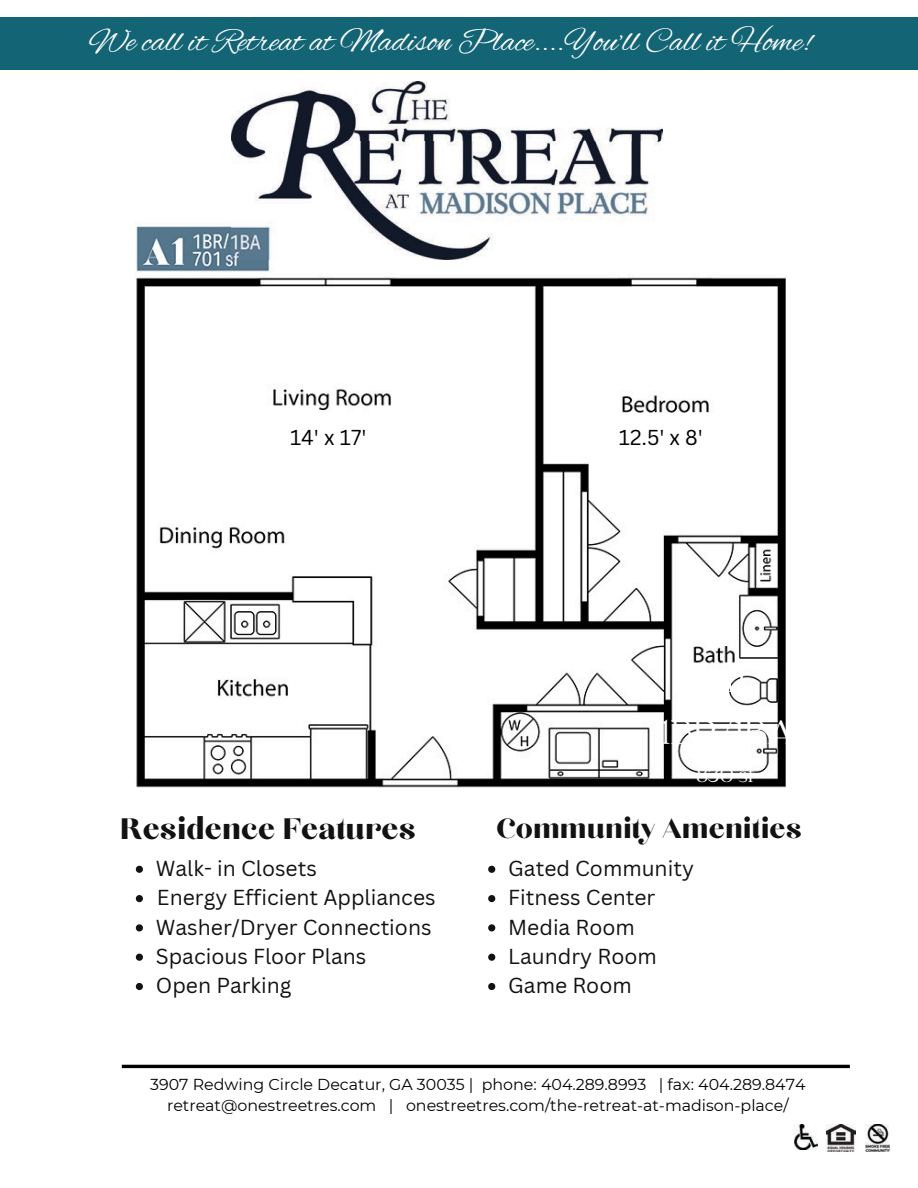
<style>
.page{position:relative;width:918px;height:1188px;background:#fff}
.page>*{position:absolute;margin:0;border:0;box-sizing:border-box;transform-origin:0 0}
.t1{font:37.5px "Catchy Mager";color:#fff}
.t2{font:36.9px "Chloe";color:#121212}
.t3{font:34.8px "Chloe";color:#121212}
.t4{font:33.75px "Alex Brush";color:#fff}
.t5{font:22.5px "Catchy Mager";color:#fff}
.t6{font:21.15px/29.2px "Canva Sans";color:#121212}
.t7{font:21px "Canva Sans";color:#000}
.t8{font:15.9px/21.3px "Montserrat";color:#000;text-align:center}
</style>
<div class="page">
<div style="left:0;top:17px;width:918px;height:52px;background:#136576"></div>
<hr style="left:122px;top:1065px;width:728px;height:3px;background:#000">
<img style="left:795px;top:1125px;width:22px;height:24px">
<img style="left:866px;top:1125px;width:23px;height:27px">
<img style="left:827px;top:1125px;width:29px;height:27px">
<img style="left:136px;top:141px;width:650px;height:647px">
<img style="left:232px;top:81px;width:431px;height:178px">
<svg style="left:136px;top:866px;width:7px;height:7px"></svg>
<svg style="left:136px;top:895px;width:7px;height:7px"></svg>
<svg style="left:136px;top:924px;width:7px;height:7px"></svg>
<svg style="left:136px;top:954px;width:7px;height:7px"></svg>
<svg style="left:136px;top:983px;width:7px;height:7px"></svg>
<svg style="left:488px;top:866px;width:7px;height:7px"></svg>
<svg style="left:488px;top:895px;width:7px;height:7px"></svg>
<svg style="left:488px;top:924px;width:7px;height:7px"></svg>
<svg style="left:488px;top:954px;width:7px;height:7px"></svg>
<svg style="left:488px;top:983px;width:7px;height:7px"></svg>
<h3 class="t4" style="left:89px;top:22px;width:724px">We call it Retreat at Madison Place....You’ll Call it Home!</h3>
<p class="t7" style="left:290px;top:423px;width:78px">14' x 17'</p>
<p class="t7" style="left:619px;top:423px;width:86px">12.5' x 8'</p>
<h1 class="t1" style="left:661px;top:714px;width:135px">1BR/1BA</h1>
<p class="t5" style="left:696px;top:765px;width:60px">830 sf</p>
<h2 class="t2" style="left:120px;top:811px;width:298px">Residence Features</h2>
<h3 class="t3" style="left:496px;top:813px;width:307px">Community Amenities</h3>
<p class="t6" style="left:156px;top:853px;width:281px">Walk- in Closets<br>Energy Efficient Appliances<br>Washer/Dryer Connections<br>Spacious Floor Plans<br>Open Parking</p>
<p class="t6" style="left:508px;top:853px;width:187px">Gated Community<br>Fitness Center<br>Media Room<br>Laundry Room<br>Game Room</p>
<p class="t8" style="left:150px;top:1073px;width:657px">3907 Redwing Circle Decatur, GA 30035 | phone: 404.289.8993 | fax: 404.289.8474 retreat@onestreetres.com | onestreetres.com/the-retreat-at-madison-place/</p>
</div>
